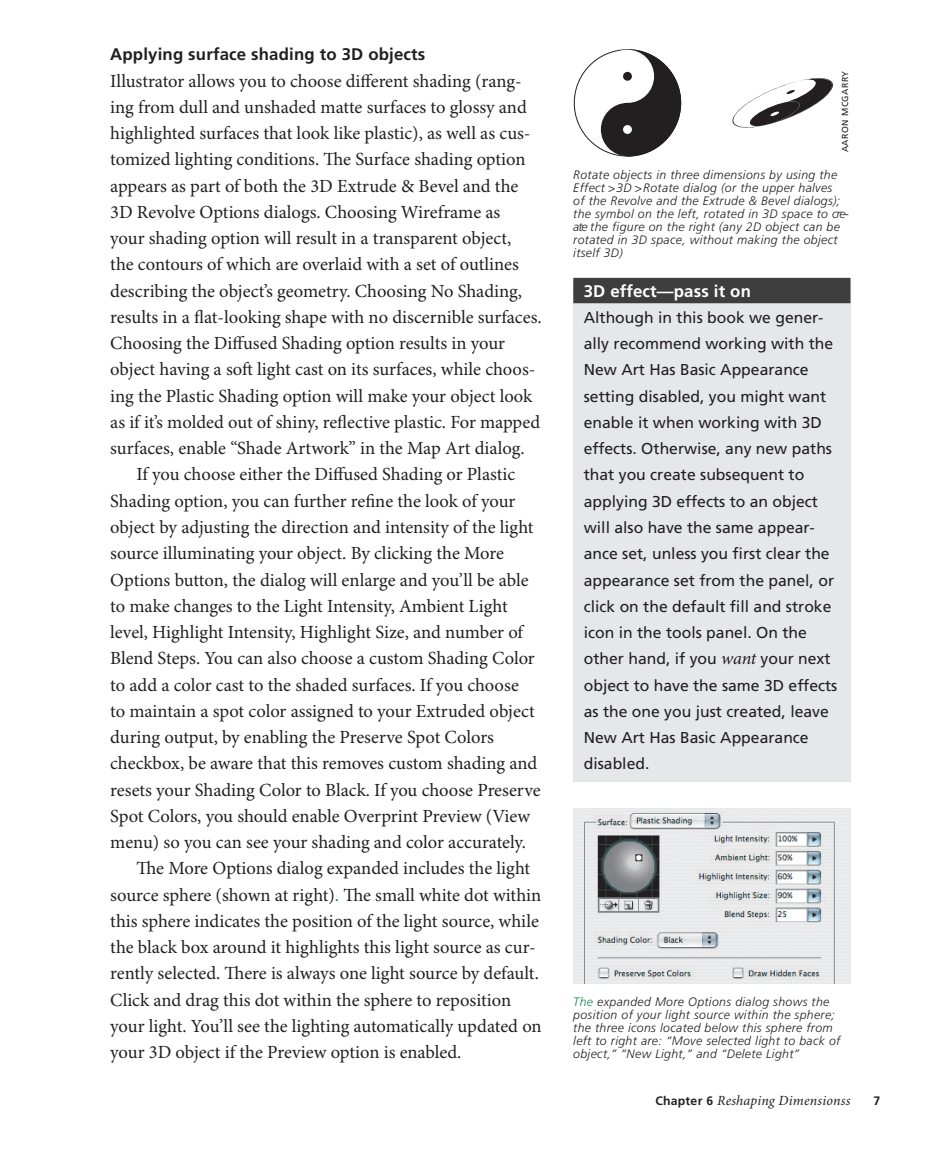
<style>
.page{position:relative;width:945px;height:1150px;background:#fff}
.page>*{position:absolute;margin:0;border:0;box-sizing:border-box;transform-origin:0 0}
.INT_Body{font:18.55px/26.2px "Minion Pro";color:#231f20}
.INT_Body_1st_Para{font:18.55px/26.2px "Minion Pro";color:#231f20}
.INT__SubHead_w_space{font:700 16.8px "Frutiger LT Std";letter-spacing:.01em;color:#231f20}
.TIP_Title_Box{font:700 16.8px "Frutiger LT Std";letter-spacing:.01em;color:#fff}
.TIP_Body{font:15.75px/26.2px "Frutiger LT Std";color:#231f20}
.t1{font:italic 14px "Minion Pro";letter-spacing:.01em;color:#231f20}
.t2{font:italic 300 12.25px/13.1px "Frutiger LT Std";letter-spacing:.03em;color:#231f20}
.t3{font:700 12.25px "Frutiger LT Std";color:#231f20}
.ARTist_Credit{font:8.75px "Frutiger LT Std";letter-spacing:.05em;color:#231f20}
.s1{color:#148752}
.s2{font-family:"Minion Pro";font-style:italic;font-size:18.03px}
.s3{font-family:"Frutiger LT Std";font-weight:700;font-style:normal;font-size:12.25px}
</style>
<div class="page">
<img style="left:573px;top:808px;width:277px;height:175px">
<svg style="left:627px;top:49px;width:55px;height:108px"></svg>
<div style="left:601px;top:50px;width:53px;height:53px;background:#fff;border-radius:50%"></div>
<div style="left:601px;top:103px;width:53px;height:53px;background:#231f20;border-radius:50%"></div>
<div style="left:623px;top:72px;width:9px;height:9px;background:#231f20;border-radius:50%"></div>
<div style="left:623px;top:125px;width:9px;height:9px;background:#fff;border-radius:50%"></div>
<svg style="left:732px;top:78px;width:101px;height:50px"></svg>
<div style="left:573px;top:283px;width:277px;height:498px;background:#e6e7e9"></div>
<div style="left:573px;top:278px;width:277px;height:25px;background:#3e3e3f"></div>
<p class="INT__SubHead_w_space" style="left:110px;top:45px;width:317px">Applying surface shading to 3D objects</p>
<p class="INT_Body_1st_Para" style="left:110px;top:68px;width:433px">Illustrator allows you to choose different shading (rang&shy;ing from dull and unshaded matte surfaces to glossy and highlighted surfaces that look like plastic), as well as cus&shy;tomized lighting conditions. The Surface shading option appears as part of both the 3D Extrude &amp; Bevel and the 3D Revolve Options dialogs. Choosing Wireframe as<br>your shading option will result in a transparent object,<br>the contours of which are overlaid with a set of outlines describing the object’s geometry. Choosing No Shading, results in a flat-looking shape with no discernible surfaces.<br>Choosing the Diffused Shading option results in your object having a soft light cast on its surfaces, while choos&shy;ing the Plastic Shading option will make your object look as if it’s molded out of shiny, reflective plastic. For mapped surfaces, enable “Shade Artwork” in the Map Art dialog.</p>
<p class="INT_Body" style="left:110px;top:462px;width:432px;text-indent:26px">If you choose either the Diffused Shading or Plastic Shading option, you can further refine the look of your object by adjusting the direction and intensity of the light source illuminating your object. By clicking the More Options button, the dialog will enlarge and you’ll be able to make changes to the Light Intensity, Ambient Light level, Highlight Intensity, Highlight Size, and number of Blend Steps. You can also choose a custom Shading Color to add a color cast to the shaded surfaces. If you choose<br>to maintain a spot color assigned to your Extruded object during output, by enabling the Preserve Spot Colors checkbox, be aware that this removes custom shading and resets your Shading Color to Black. If you choose Preserve Spot Colors, you should enable Overprint Preview (View menu) so you can see your shading and color accurately.</p>
<p class="INT_Body" style="left:110px;top:856px;width:433px;text-indent:26px">The More Options dialog expanded includes the light source sphere (shown at right)<span class="s1">.</span> The small white dot within this sphere indicates the position of the light source, while the black box around it highlights this light source as cur&shy;rently selected. There is always one light source by default.<br>Click and drag this dot within the sphere to reposition your light. You’ll see the lighting automatically updated on your 3D object if the Preview option is enabled.</p>
<p class="ARTist_Credit" style="left:840px;top:152px;width:83px;rotate:-90deg">AARON MCGARRY</p>
<p class="t2" style="left:573px;top:168px;width:277px">Rotate objects in three dimensions by using the Effect &gt; 3D &gt; Rotate dialog (or the upper halves<br>of the Revolve and the Extrude &amp; Bevel dialogs); the symbol on the left, rotated in 3D space to cre&shy;ate the figure on the right (any 2D object can be rotated in 3D space, without making the object itself 3D)</p>
<p class="TIP_Title_Box" style="left:584px;top:281px;width:169px">3D effect—pass it on</p>
<p class="TIP_Body" style="left:584px;top:304px;width:255px">Although in this book we gener‑ ally recommend working with the<br>New Art Has Basic Appearance setting disabled, you might want enable it when working with 3D effects. Otherwise, any new paths that you create subsequent to applying 3D effects to an object will also have the same appear‑ ance set, unless you first clear the appearance set from the panel, or click on the default fill and stroke icon in the tools panel. On the other hand, if you <span class="s2">want</span> your next object to have the same 3D effects as the one you just created, leave<br>New Art Has Basic Appearance disabled.</p>
<p class="t2" style="left:573px;top:995px;width:269px"><span class="s1">The</span> expanded More Options dialog shows the position of your light source within the sphere; the three icons located below this sphere from left to right are: “Move selected light to back of object,” “New Light,” and “Delete Light”</p>
<p class="t1" style="left:655px;top:1092px;width:197px"><span class="s3">Chapter 6</span> Reshaping Dimensionss</p>
<p class="t3" style="left:874px;top:1093px;width:8px">7</p>
</div>
